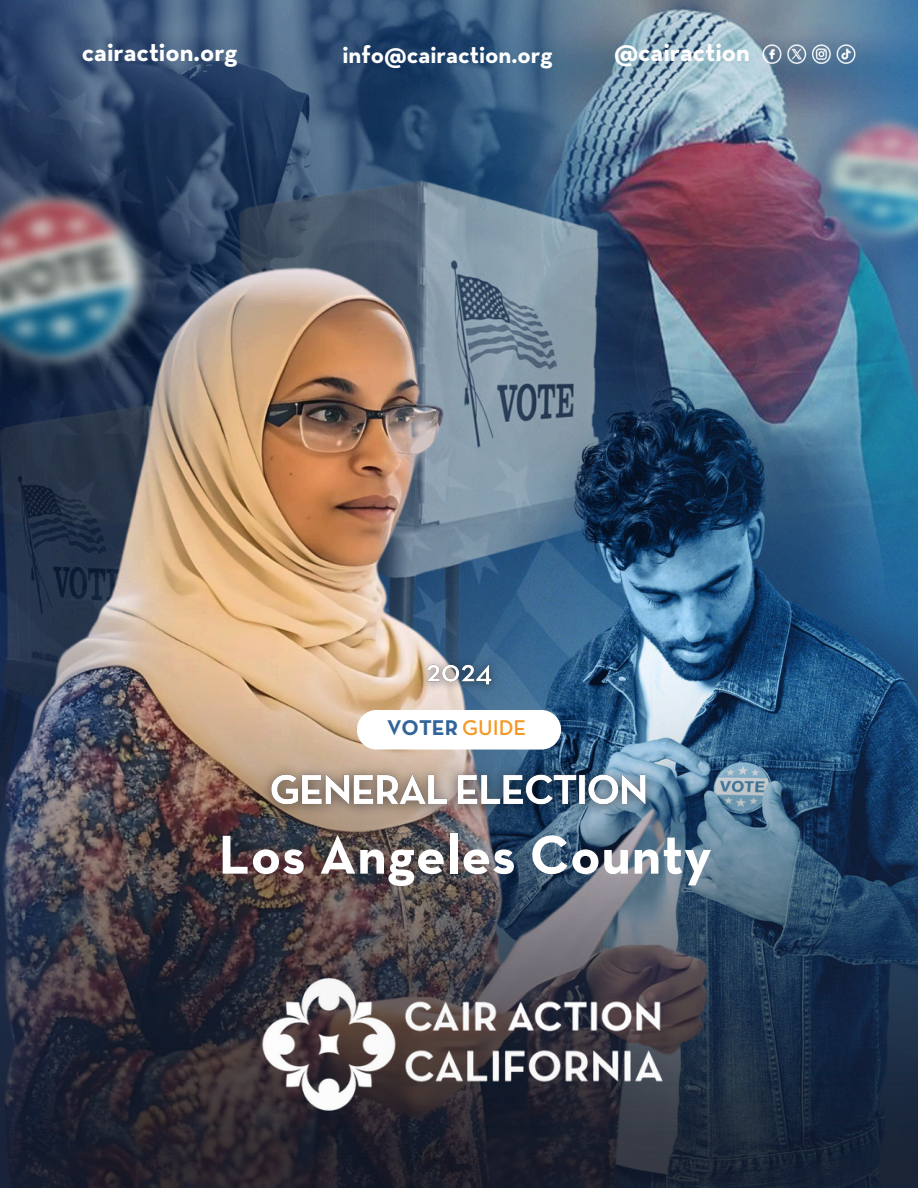
<style>
.page{position:relative;width:918px;height:1188px;background:#fff}
.page>*{position:absolute;margin:0;border:0;box-sizing:border-box;transform-origin:0 0}
.t1{font:700 55.65px "Neutraface Text";letter-spacing:.015em;color:#fff}
.t2{font:700 26.25px "Neutraface Text";color:#fff}
.t3{font:700 24.45px "Neutraface Text";color:#fff}
.t4{font:700 21.75px "Neutraface Text";color:#316499}
.s1{font-weight:600;color:#f49928}
</style>
<div class="page">
<img style="left:0;top:0;width:918px;height:505px">
<img style="left:0;top:505px;width:918px;height:683px">
<img style="left:758px;top:44px;width:101px;height:22px">
<svg style="left:357px;top:710px;width:204px;height:40px"></svg>
<img style="left:242px;top:967px;width:433px;height:167px">
<img style="left:252px;top:756px;width:413px;height:70px">
<img style="left:411px;top:652px;width:95px;height:49px">
<p class="t2" style="left:82px;top:41px;width:157px">cairaction.org</p>
<p class="t3" style="left:343px;top:44px;width:211px">info@cairaction.org</p>
<h4 class="t2" style="left:614px;top:41px;width:138px">@cairaction</h4>
<p class="t4" style="left:387px;top:718px;width:141px">VOTER <span class="s1">GUIDE</span></p>
<h1 class="t1" style="left:219px;top:830px;width:494px">Los Angeles County</h1>
</div>
